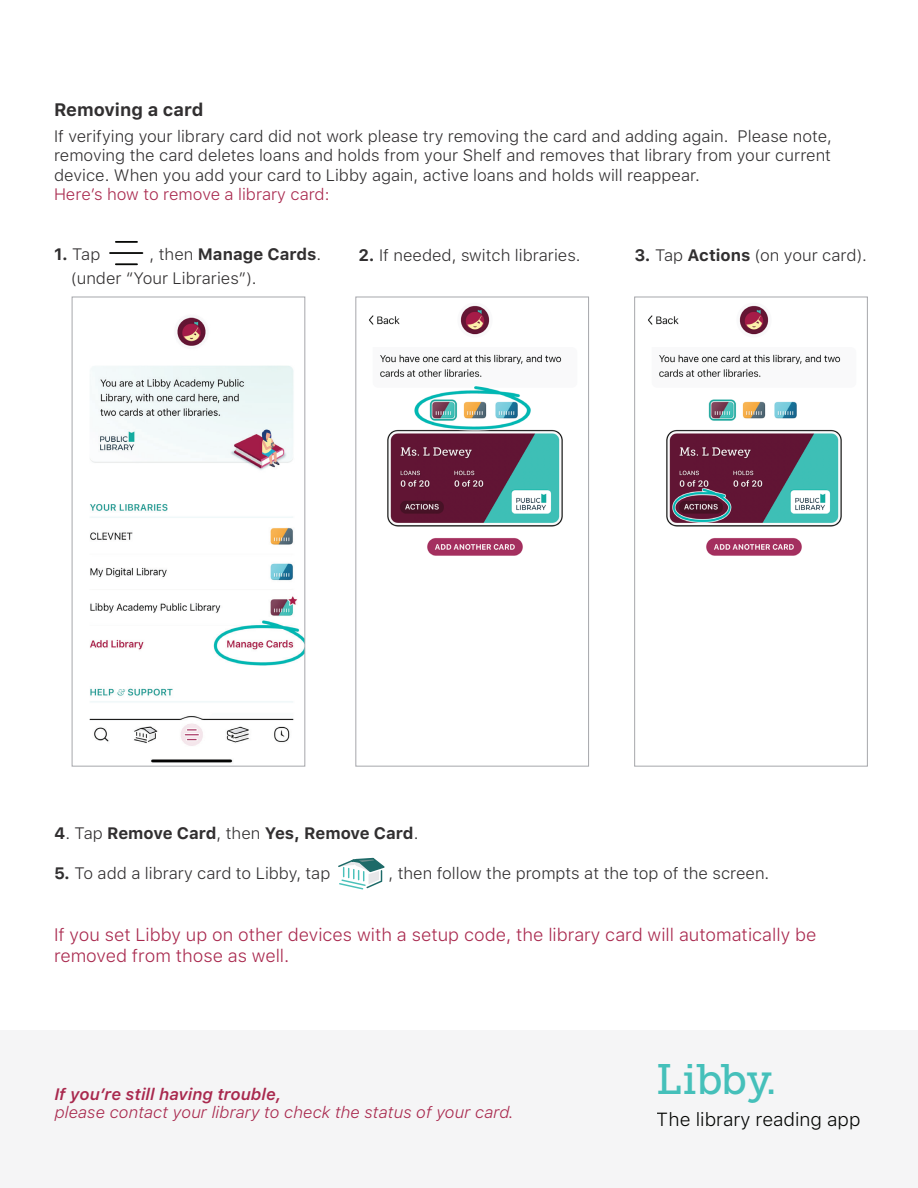
<style>
.page{position:relative;width:918px;height:1188px;background:#fff}
.page>*{position:absolute;margin:0;border:0;box-sizing:border-box;transform-origin:0 0}
.t1{font:42.6px "Museo Slab 500";letter-spacing:-.005em;color:#45c0ba}
.t2{font:300 18.9px "SFUI Text";color:#040503}
.t3{font:300 18px/21.6px "SFUI Text";color:#a9294e}
.t4{font:700 18px "SFUI Text";color:#312f30}
.t5{font:300 16.5px/19.5px "SFUI Text";color:#312f30;text-align:justify}
.t6{font:700 16.5px "SFUI Text";color:#312f30}
.t7{font:italic 300 16.5px "SFUI Text";color:#a9294e}
.t8{font:300 16.5px "SFUI Text";color:#a9294e}
.t9{font:italic 600 16.5px "SFUI Text";color:#a9294e}
.s1{font-weight:700}
.s2{font-weight:300}
</style>
<div class="page">
<img style="left:89px;top:317px;width:214px;height:446px">
<div style="left:72px;top:296px;width:233px;height:471px;border:1px solid #a8a9ad"></div>
<img style="left:648px;top:305px;width:194px;height:251px">
<div style="left:634px;top:296px;width:234px;height:471px;border:1px solid #a8a9ad"></div>
<img style="left:369px;top:305px;width:194px;height:251px">
<div style="left:355px;top:296px;width:234px;height:471px;border:1px solid #a8a9ad"></div>
<hr style="left:110px;top:252px;width:32px;height:2px;background:#070806">
<hr style="left:116px;top:241px;width:21px;height:2px;background:#070806">
<hr style="left:116px;top:263px;width:21px;height:2px;background:#070806">
<div style="left:0;top:1031px;width:918px;height:157px;background:#f5f5f6"></div>
<svg style="left:338px;top:858px;width:47px;height:32px"></svg>
<p class="t4" style="left:54px;top:96px;width:151px">Removing a card</p>
<p class="t5" style="left:54px;top:125px;width:780px">If verifying your library card did not work please try removing the card and adding again. Please note, removing the card deletes loans and holds from your Shelf and removes that library from your current device. When you add your card to Libby again, active loans and holds will reappear.</p>
<p class="t8" style="left:54px;top:183px;width:277px">Here’s how to remove a library card:</p>
<p class="t5" style="left:54px;top:244px;width:48px"><span class="s1">1.</span> Tap</p>
<p class="t6" style="left:150px;top:242px;width:173px"><span class="s2">, then</span> Manage Cards<span class="s2">.</span></p>
<p class="t5" style="left:358px;top:245px;width:224px"><span class="s1">2.</span> If needed, switch libraries.</p>
<p class="t5" style="left:71px;top:268px;width:187px">(under “Your Libraries”).</p>
<p class="t5" style="left:634px;top:245px;width:234px"><span class="s1">3.</span> Tap <span class="s1">Actions</span> (on your card).</p>
<p class="t6" style="left:54px;top:821px;width:366px">4<span class="s2">. Tap</span> Remove Card<span class="s2">, then</span> Yes, Remove Card<span class="s2">.</span></p>
<p class="t5" style="left:54px;top:863px;width:278px"><span class="s1">5.</span> To add a library card to Libby, tap</p>
<p class="t5" style="left:388px;top:863px;width:382px">, then follow the prompts at the top of the screen.</p>
<p class="t3" style="left:54px;top:923px;width:764px">If you set Libby up on other devices with a setup code, the library card will automatically be removed from those as well.</p>
<p class="t9" style="left:54px;top:1082px;width:229px">If you’re still having trouble,</p>
<p class="t7" style="left:54px;top:1101px;width:461px">please contact your library to check the status of your card.</p>
<h1 class="t1" style="left:657px;top:1056px;width:121px">Libby.</h1>
<p class="t2" style="left:657px;top:1106px;width:205px">The library reading app</p>
</div>
